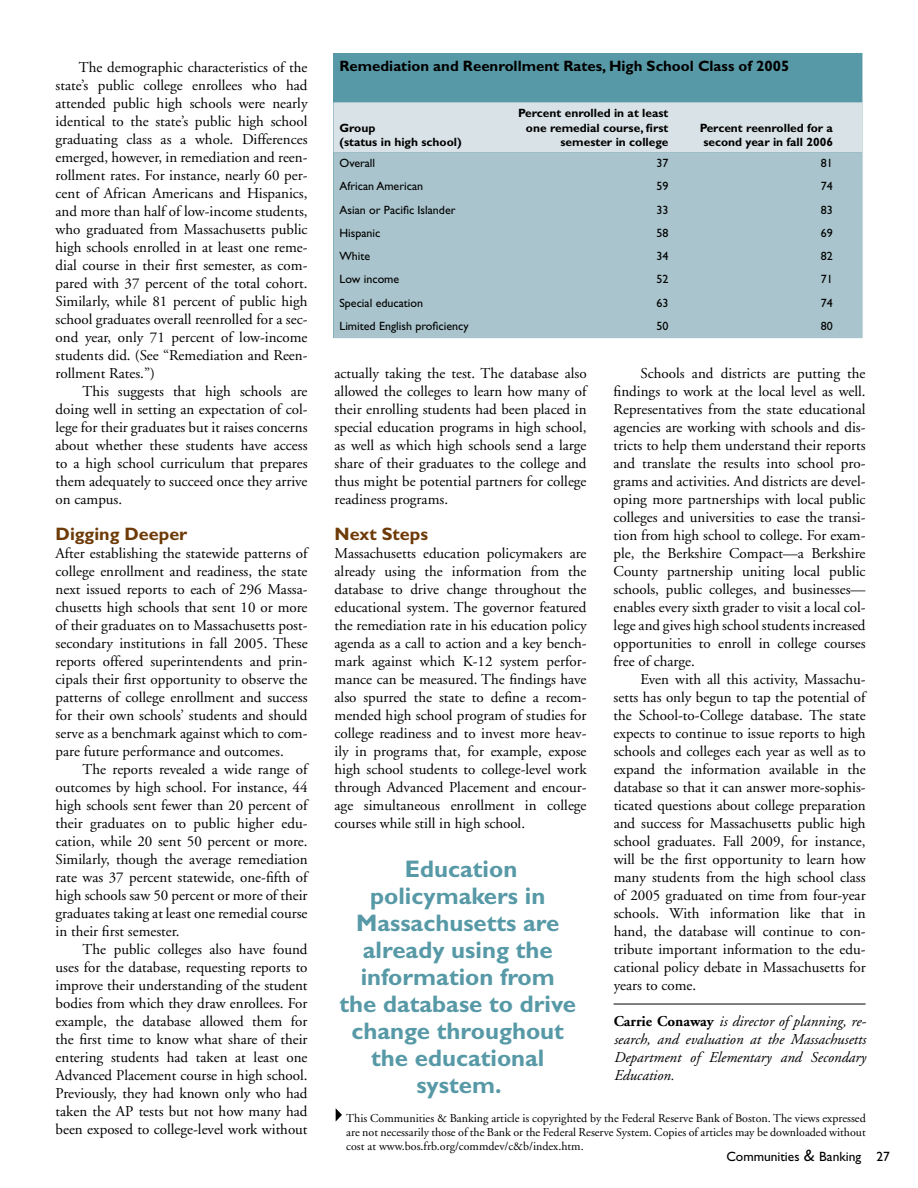
<style>
.page{position:relative;width:918px;height:1188px;background:#fff}
.page>*{position:absolute;margin:0;border:0;box-sizing:border-box;transform-origin:0 0}
.t1{font:700 24px/27px "Gill Sans";color:#5799a6;text-align:center}
.t2{font:700 18px "Gill Sans";color:#6e3b08}
.t3{font:15px/18px "Adobe Garamond";color:#000;text-align:justify}
.t4{font:italic 15px/18px "Adobe Garamond";color:#000;text-align:justify}
.t5{font:700 15px "Gill Sans";color:#000}
.t6{font:13.5px "Gill Sans";color:#000}
.t7{font:12px/14.2px "Adobe Garamond";color:#000;text-align:justify}
.t8{font:12px "Gill Sans";color:#000}
.t9{font:700 12px/14.4px "Gill Sans";color:#000}
.s1{font-weight:700;font-style:normal}
.s2{font-style:italic;font-size:16.5px}
</style>
<div class="page">
<hr style="left:614px;top:1004px;width:252px;height:1px;background:#000">
<div style="left:333px;top:54px;width:531px;height:284px;background:#5799a6"></div>
<div style="left:333px;top:102px;width:529px;height:50px;background:#d9e3e7"></div>
<div style="left:333px;top:152px;width:529px;height:186px;background:#a9c4cc"></div>
<div style="left:862px;top:50px;width:14px;height:290px;background:#fff;border:2px solid #fff"></div>
<svg style="left:336px;top:1108px;width:6px;height:13px"></svg>
<p class="t3" style="left:56px;top:59px;width:254px;text-indent:23px">The demographic characteristics of the state’s public college enrollees who had attended public high schools were nearly identical to the state’s public high school graduating class as a whole. Differences emerged, however, in remediation and reen&shy;rollment rates. For instance, nearly 60 per&shy;cent of African Americans and Hispanics, and more than half of low-income students, who graduated from Massachusetts public high schools enrolled in at least one reme&shy;dial course in their first semester, as com&shy;pared with 37 percent of the total cohort.<br>Similarly, while 81 percent of public high school graduates overall reenrolled for a sec&shy;ond year, only 71 percent of low-income students did. (See “Remediation and Reen&shy;rollment Rates.”)</p>
<p class="t3" style="left:56px;top:383px;width:254px;text-indent:27px">This suggests that high schools are doing well in setting an expectation of col&shy;lege for their graduates but it raises concerns about whether these students have access to a high school curriculum that prepares them adequately to succeed once they arrive on campus.</p>
<p class="t2" style="left:56px;top:523px;width:133px">Digging Deeper</p>
<p class="t3" style="left:56px;top:545px;width:254px">After establishing the statewide patterns of college enrollment and readiness, the state next issued reports to each of 296 Massa&shy;chusetts high schools that sent 10 or more of their graduates on to Massachusetts post&shy;secondary institutions in fall 2005. These reports offered superintendents and prin&shy;cipals their first opportunity to observe the patterns of college enrollment and success for their own schools’ students and should serve as a benchmark against which to com&shy;pare future performance and outcomes.</p>
<p class="t3" style="left:56px;top:761px;width:254px;text-indent:27px">The reports revealed a wide range of outcomes by high school. For instance, 44 high schools sent fewer than 20 percent of their graduates on to public higher edu&shy;cation, while 20 sent 50 percent or more.<br>Similarly, though the average remediation rate was 37 percent statewide, one-fifth of high schools saw 50 percent or more of their graduates taking at least one remedial course in their first semester.</p>
<p class="t3" style="left:56px;top:941px;width:254px;text-indent:27px">The public colleges also have found uses for the database, requesting reports to improve their understanding of the student bodies from which they draw enrollees. For example, the database allowed them for the first time to know what share of their entering students had taken at least one Advanced Placement course in high school.<br>Previously, they had known only who had taken the AP tests but not how many had been exposed to college-level work without</p>
<p class="t5" style="left:339px;top:57px;width:451px">Remediation and Reenrollment Rates, High School Class of 2005</p>
<p class="t9" style="left:339px;top:121px;width:124px">Group<br>(status in high school)</p>
<p class="t9" style="left:518px;top:106px;width:152px;text-align:right">Percent enrolled in at least one remedial course, first semester in college</p>
<p class="t9" style="left:700px;top:121px;width:135px;text-align:center">Percent reenrolled for a second year in fall 2006</p>
<p class="t8" style="left:339px;top:156px;width:37px">Overall</p>
<p class="t8" style="left:656px;top:156px;width:13px">37</p>
<p class="t8" style="left:821px;top:156px;width:13px">81</p>
<p class="t8" style="left:339px;top:179px;width:85px">African American</p>
<p class="t8" style="left:656px;top:179px;width:13px">59</p>
<p class="t8" style="left:821px;top:179px;width:13px">74</p>
<p class="t8" style="left:339px;top:203px;width:118px">Asian or Pacific Islander</p>
<p class="t8" style="left:656px;top:203px;width:13px">33</p>
<p class="t8" style="left:821px;top:203px;width:13px">83</p>
<p class="t8" style="left:339px;top:226px;width:43px">Hispanic</p>
<p class="t8" style="left:656px;top:226px;width:13px">58</p>
<p class="t8" style="left:821px;top:226px;width:13px">69</p>
<p class="t8" style="left:339px;top:249px;width:32px">White</p>
<p class="t8" style="left:656px;top:249px;width:13px">34</p>
<p class="t8" style="left:821px;top:249px;width:13px">82</p>
<p class="t8" style="left:339px;top:272px;width:61px">Low income</p>
<p class="t8" style="left:656px;top:272px;width:13px">52</p>
<p class="t8" style="left:821px;top:272px;width:13px">71</p>
<p class="t8" style="left:339px;top:296px;width:85px">Special education</p>
<p class="t8" style="left:656px;top:296px;width:13px">63</p>
<p class="t8" style="left:821px;top:296px;width:13px">74</p>
<p class="t8" style="left:339px;top:319px;width:131px">Limited English proficiency</p>
<p class="t8" style="left:656px;top:319px;width:13px">50</p>
<p class="t8" style="left:821px;top:319px;width:13px">80</p>
<p class="t3" style="left:614px;top:365px;width:254px;text-indent:27px">Schools and districts are putting the findings to work at the local level as well.<br>Representatives from the state educational agencies are working with schools and dis&shy;tricts to help them understand their reports and translate the results into school pro&shy;grams and activities. And districts are devel&shy;oping more partnerships with local public colleges and universities to ease the transi&shy;tion from high school to college. For exam&shy;ple, the Berkshire Compact—a Berkshire County partnership uniting local public schools, public colleges, and businesses— enables every sixth grader to visit a local col&shy;lege and gives high school students increased opportunities to enroll in college courses free of charge.</p>
<p class="t3" style="left:614px;top:671px;width:254px;text-indent:27px">Even with all this activity, Massachu&shy;setts has only begun to tap the potential of the School-to-College database. The state expects to continue to issue reports to high schools and colleges each year as well as to expand the information available in the database so that it can answer more-sophis&shy;ticated questions about college preparation and success for Massachusetts public high school graduates. Fall 2009, for instance, will be the first opportunity to learn how many students from the high school class of 2005 graduated on time from four-year schools. With information like that in hand, the database will continue to con&shy;tribute important information to the edu&shy;cational policy debate in Massachusetts for years to come.</p>
<p class="t4" style="left:614px;top:1013px;width:254px"><span class="s1">Carrie Conaway</span> is director of planning, re&shy;search, and evaluation at the Massachusetts Department of Elementary and Secondary Education.</p>
<p class="t3" style="left:335px;top:365px;width:254px">actually taking the test. The database also allowed the colleges to learn how many of their enrolling students had been placed in special education programs in high school, as well as which high schools send a large share of their graduates to the college and thus might be potential partners for college readiness programs.</p>
<p class="t2" style="left:335px;top:523px;width:95px">Next Steps</p>
<p class="t3" style="left:335px;top:545px;width:254px">Massachusetts education policymakers are already using the information from the database to drive change throughout the educational system. The governor featured the remediation rate in his education policy agenda as a call to action and a key bench&shy;mark against which K-12 system perfor&shy;mance can be measured. The findings have also spurred the state to define a recom&shy;mended high school program of studies for college readiness and to invest more heav&shy;ily in programs that, for example, expose high school students to college-level work through Advanced Placement and encour&shy;age simultaneous enrollment in college courses while still in high school.</p>
<h1 class="t1" style="left:339px;top:856px;width:238px">Education policymakers in<br>Massachusetts are already using the information from the database to drive change throughout the educational system.</h1>
<p class="t7" style="left:346px;top:1111px;width:521px">This Communities &amp; Banking article is copyrighted by the Federal Reserve Bank of Boston. The views expressed are not necessarily those of the Bank or the Federal Reserve System. Copies of articles may be downloaded without cost at www.bos.frb.org/commdev/c&amp;b/index.htm.</p>
<p class="t6" style="left:726px;top:1149px;width:165px">Communities <span class="s2">&amp;</span> Banking 27</p>
</div>
